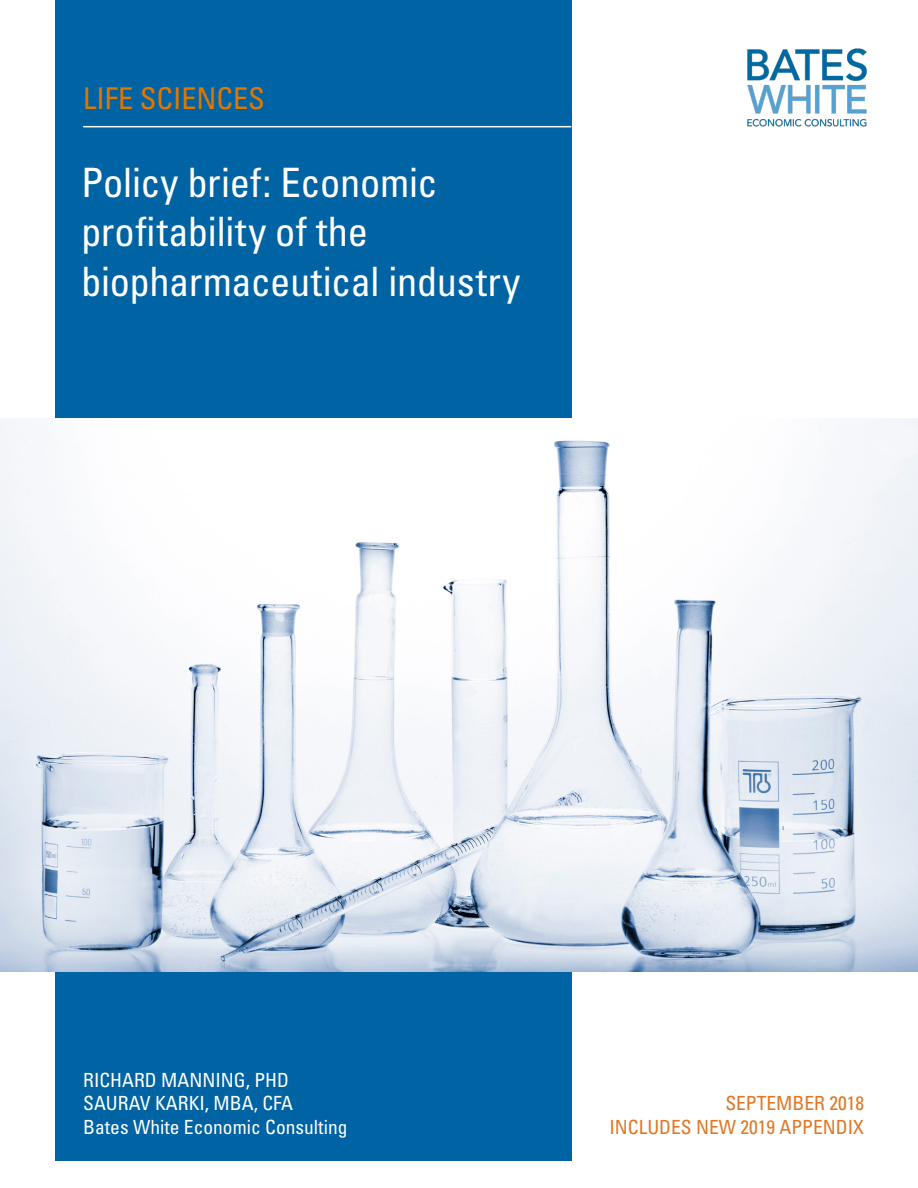
<style>
.page{position:relative;width:918px;height:1188px;background:#fff}
.page>*{position:absolute;margin:0;border:0;box-sizing:border-box;transform-origin:0 0}
.t1{font:condensed 40.5px/49.5px "Univers LT Std";letter-spacing:-.005em;color:#fff}
.t2{font:condensed 30px "Univers LT Std";color:#df7700}
.Author{font:condensed 19.5px "Univers LT Std";color:#fff}
.t3{font:condensed 19.5px/24px "Univers LT Std";color:#df7826;text-align:right}
.Bates_White_cover_te{font:condensed 19.5px "Univers LT Std";color:#fff}
</style>
<div class="page">
<img style="left:747px;top:48px;width:120px;height:79px">
<div style="left:55px;top:0;width:516px;height:1161px;background:#0063a4"></div>
<hr style="left:83px;top:126px;width:488px;height:1px;background:#fff">
<img style="left:0;top:418px;width:918px;height:554px">
<p class="t2" style="left:83px;top:79px;width:183px">LIFE SCIENCES</p>
<p class="t1" style="left:81px;top:157px;width:441px">Policy brief: Economic profitability of the biopharmaceutical industry</p>
<p class="Author" style="left:83px;top:1067px;width:207px">RICHARD MANNING, PHD</p>
<p class="Author" style="left:83px;top:1091px;width:211px">SAURAV KARKI, MBA, CFA</p>
<p class="Bates_White_cover_te" style="left:83px;top:1115px;width:266px">Bates White Economic Consulting</p>
<p class="t3" style="left:609px;top:1091px;width:256px">SEPTEMBER 2018<br>INCLUDES NEW 2019 APPENDIX</p>
</div>
